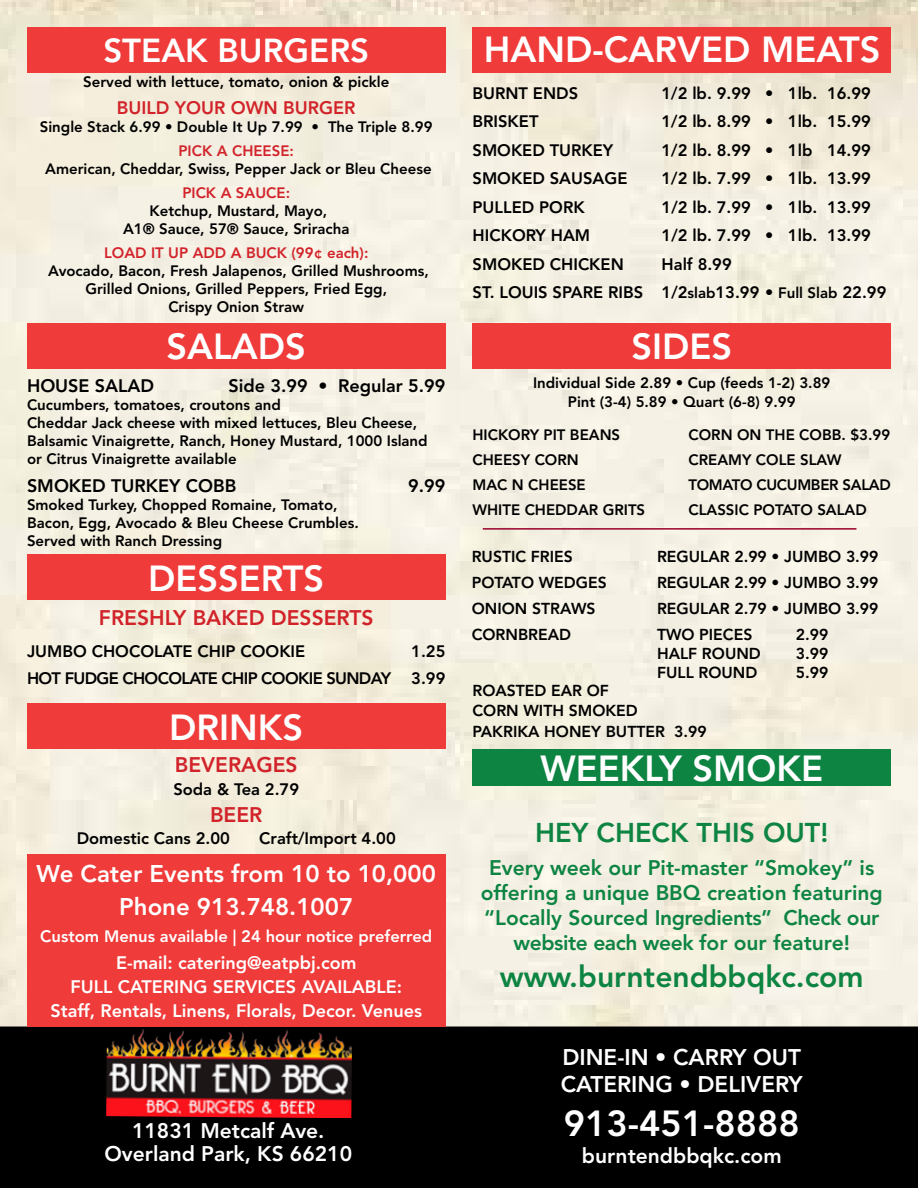
<style>
.page{position:relative;width:918px;height:1188px;background:#fff}
.page>*{position:absolute;margin:0;border:0;box-sizing:border-box;transform-origin:0 0}
.t1{font:800 36px "Avenir LT Std";color:#fff}
.t2{font:800 33px "Avenir LT Std";color:#fff}
.t3{font:800 30px "Avenir LT Std";color:#0d8442}
.t4{font:800 27px "Avenir LT Std";color:#0d8442}
.t5{font:800 24px/33px "Avenir LT Std";color:#fff;text-align:center}
.t6{font:800 22.5px/27px "Avenir LT Std";color:#fff}
.t7{font:800 21px/25.2px "Avenir LT Std";color:#0d8442;text-align:center}
.t8{font:800 21px/22.5px "Avenir LT Std";color:#fff;text-align:center}
.t9{font:800 21px "Avenir LT Std";color:#d2232a}
.t10{font:800 18px/24px "Avenir LT Std";color:#fff;text-align:center}
.t11{font:800 18px "Avenir LT Std";color:#000}
.t12{font:800 18px "Avenir LT Std";color:#d2232a}
.t13{font:800 16.5px/28.5px "Avenir LT Std";color:#000}
.t14{font:800 16.5px "Avenir LT Std";color:#fff}
.t15{font:800 16.5px/27px "Avenir LT Std";letter-spacing:-.04em;color:#000;text-align:right}
.t16{font:800 15.75px/20.5px "Avenir LT Std";color:#000}
.t17{font:800 15px/18px "Avenir LT Std";color:#000}
.t18{font:800 15px "Avenir LT Std";color:#d2232a}
.s1{font-size:15px}
</style>
<div class="page">
<img style="left:0;top:0;width:918px;height:1027px">
<div style="left:0;top:1027px;width:918px;height:161px;background:#000"></div>
<div style="left:27px;top:323px;width:419px;height:46px;background:#ef3b39"></div>
<div style="left:27px;top:854px;width:419px;height:173px;background:#ef3b39"></div>
<div style="left:472px;top:27px;width:419px;height:45px;background:#ef3b39"></div>
<div style="left:472px;top:323px;width:419px;height:46px;background:#ef3b39"></div>
<hr style="left:483px;top:528px;width:373px;height:2px;background:#9a002b">
<div style="left:27px;top:554px;width:419px;height:46px;background:#ef3b39"></div>
<div style="left:27px;top:703px;width:419px;height:46px;background:#ef3b39"></div>
<div style="left:472px;top:749px;width:419px;height:37px;background:#0d8442"></div>
<img style="left:106px;top:1027px;width:246px;height:91px">
<div style="left:27px;top:27px;width:419px;height:46px;background:#ef3b39"></div>
<h2 class="t2" style="left:103px;top:31px;width:267px">STEAK BURGERS</h2>
<p class="t17" style="left:83px;top:72px;width:308px">Served with lettuce, tomato, onion &amp; pickle</p>
<p class="t12" style="left:117px;top:97px;width:240px">BUILD YOUR OWN BURGER</p>
<p class="t17" style="left:40px;top:117px;width:394px">Single Stack 6.99 • Double It Up 7.99 • The Triple 8.99</p>
<p class="t18" style="left:178px;top:141px;width:117px">PICK A CHEESE:</p>
<p class="t17" style="left:45px;top:159px;width:388px">American, Cheddar, Swiss, Pepper Jack or Bleu Cheese</p>
<p class="t18" style="left:182px;top:183px;width:109px">PICK A SAUCE:</p>
<p class="t17" style="left:123px;top:201px;width:228px;text-align:center">Ketchup, Mustard, Mayo,<br>A1® Sauce, 57® Sauce, Sriracha</p>
<p class="t18" style="left:104px;top:243px;width:266px">LOAD IT UP ADD A BUCK (99¢ each):</p>
<p class="t17" style="left:48px;top:261px;width:382px;text-align:center">Avocado, Bacon, Fresh Jalapenos, Grilled Mushrooms,<br>Grilled Onions, Grilled Peppers, Fried Egg,<br>Crispy Onion Straw</p>
<h1 class="t1" style="left:167px;top:325px;width:141px">SALADS</h1>
<p class="t11" style="left:27px;top:375px;width:129px">HOUSE SALAD</p>
<p class="t11" style="left:229px;top:375px;width:218px">Side 3.99 • Regular 5.99</p>
<p class="t17" style="left:27px;top:396px;width:402px">Cucumbers, tomatoes, croutons and<br>Cheddar Jack cheese with mixed lettuces, Bleu Cheese, Balsamic Vinaigrette, Ranch, Honey Mustard, 1000 Island or Citrus Vinaigrette available</p>
<p class="t11" style="left:27px;top:475px;width:211px">SMOKED TURKEY COBB</p>
<p class="t11" style="left:408px;top:475px;width:39px">9.99</p>
<p class="t17" style="left:27px;top:496px;width:333px">Smoked Turkey, Chopped Romaine, Tomato,<br>Bacon, Egg, Avocado &amp; Bleu Cheese Crumbles.<br>Served with Ranch Dressing</p>
<h1 class="t1" style="left:148px;top:557px;width:178px">DESSERTS</h1>
<h3 class="t9" style="left:99px;top:605px;width:276px">FRESHLY BAKED DESSERTS</h3>
<p class="t13" style="left:27px;top:637px;width:280px">JUMBO CHOCOLATE CHIP COOKIE</p>
<p class="t15" style="left:27px;top:638px;width:420px">1.25<br>HOT FUDGE CHOCOLATE CHIP COOKIE SUNDAY 3.99</p>
<h1 class="t1" style="left:169px;top:706px;width:135px">DRINKS</h1>
<h3 class="t9" style="left:175px;top:752px;width:124px">BEVERAGES</h3>
<p class="t13" style="left:173px;top:775px;width:127px">Soda &amp; Tea 2.79</p>
<h3 class="t9" style="left:210px;top:802px;width:54px">BEER</h3>
<p class="t13" style="left:77px;top:824px;width:155px">Domestic Cans 2.00</p>
<p class="t13" style="left:259px;top:824px;width:138px">Craft/Import 4.00</p>
<h3 class="t5" style="left:37px;top:857px;width:401px">We Cater Events from 10 to 10,000<br>Phone 913.748.1007</h3>
<p class="t14" style="left:40px;top:926px;width:393px">Custom Menus available | 24 hour notice preferred</p>
<p class="t10" style="left:50px;top:951px;width:373px">E-mail: catering@eatpbj.com<br>FULL CATERING SERVICES AVAILABLE:<br>Staff, Rentals, Linens, Florals, Decor. Venues</p>
<h3 class="t8" style="left:104px;top:1120px;width:249px">11831 Metcalf Ave.<br>Overland Park, KS 66210</h3>
<h1 class="t1" style="left:484px;top:28px;width:398px">HAND-CARVED MEATS</h1>
<p class="t13" style="left:472px;top:79px;width:107px">BURNT ENDS</p>
<p class="t13" style="left:662px;top:79px;width:211px">1/2 lb. 9.99 • 1lb. 16.99</p>
<p class="t13" style="left:473px;top:107px;width:67px">BRISKET</p>
<p class="t13" style="left:662px;top:107px;width:211px">1/2 lb. 8.99 • 1lb. 15.99</p>
<p class="t13" style="left:473px;top:136px;width:142px">SMOKED TURKEY</p>
<p class="t13" style="left:662px;top:136px;width:211px">1/2 lb. 8.99 • 1lb 14.99</p>
<p class="t13" style="left:473px;top:164px;width:156px">SMOKED SAUSAGE</p>
<p class="t13" style="left:662px;top:164px;width:211px">1/2 lb. 7.99 • 1lb. 13.99</p>
<p class="t13" style="left:473px;top:193px;width:114px">PULLED PORK</p>
<p class="t13" style="left:662px;top:193px;width:211px">1/2 lb. 7.99 • 1lb. 13.99</p>
<p class="t13" style="left:473px;top:221px;width:119px">HICKORY HAM</p>
<p class="t13" style="left:662px;top:221px;width:211px">1/2 lb. 7.99 • 1lb. 13.99</p>
<p class="t13" style="left:473px;top:250px;width:153px">SMOKED CHICKEN</p>
<p class="t13" style="left:473px;top:250px;width:415px;text-indent:189px">Half 8.99<br>ST. LOUIS SPARE RIBS 1/2<span class="s1">slab</span>13.99 • <span class="s1">Full Slab</span> 22.99</p>
<h1 class="t1" style="left:631px;top:325px;width:102px">SIDES</h1>
<p class="t17" style="left:533px;top:374px;width:299px;line-height:19px;text-align:center">Individual Side 2.89 • Cup (feeds 1-2) 3.89<br>Pint (3-4) 5.89 • Quart (6-8) 9.99</p>
<p class="t17" style="left:472px;top:422px;width:174px;line-height:25px">HICKORY PIT BEANS<br>CHEESY CORN<br>MAC N CHEESE<br>WHITE CHEDDAR GRITS</p>
<p class="t17" style="left:688px;top:422px;width:204px;line-height:25px">CORN ON THE COBB. $3.99<br>CREAMY COLE SLAW<br>TOMATO CUCUMBER SALAD<br>CLASSIC POTATO SALAD</p>
<p class="t16" style="left:472px;top:546px;width:103px">RUSTIC FRIES</p>
<p class="t16" style="left:657px;top:546px;width:223px">REGULAR 2.99 • JUMBO 3.99</p>
<p class="t16" style="left:472px;top:573px;width:137px">POTATO WEDGES</p>
<p class="t16" style="left:657px;top:573px;width:223px">REGULAR 2.99 • JUMBO 3.99</p>
<p class="t16" style="left:472px;top:598px;width:125px">ONION STRAWS</p>
<p class="t16" style="left:657px;top:598px;width:223px">REGULAR 2.79 • JUMBO 3.99</p>
<p class="t16" style="left:472px;top:625px;width:101px">CORNBREAD</p>
<p class="t16" style="left:657px;top:625px;width:97px">TWO PIECES</p>
<p class="t16" style="left:796px;top:625px;width:34px">2.99</p>
<p class="t16" style="left:657px;top:644px;width:105px">HALF ROUND</p>
<p class="t16" style="left:796px;top:644px;width:34px">3.99</p>
<p class="t16" style="left:657px;top:663px;width:102px">FULL ROUND</p>
<p class="t16" style="left:796px;top:663px;width:34px">5.99</p>
<p class="t16" style="left:472px;top:680px;width:236px">ROASTED EAR OF<br>CORN WITH SMOKED<br>PAKRIKA HONEY BUTTER 3.99</p>
<h1 class="t1" style="left:540px;top:747px;width:284px">WEEKLY SMOKE</h1>
<h3 class="t4" style="left:535px;top:817px;width:295px">HEY CHECK THIS OUT!</h3>
<h3 class="t7" style="left:481px;top:855px;width:404px">Every week our Pit-master “Smokey” is offering a unique BBQ creation featuring “Locally Sourced Ingredients” Check our website each week for our feature!</h3>
<h3 class="t3" style="left:500px;top:959px;width:365px">www.burntendbbqkc.com</h3>
<h3 class="t6" style="left:561px;top:1044px;width:243px">DINE-IN • CARRY OUT<br>CATERING • DELIVERY</h3>
<h1 class="t1" style="left:564px;top:1102px;width:237px">913-451-8888</h1>
<h3 class="t8" style="left:582px;top:1144px;width:201px">burntendbbqkc.com</h3>
</div>
